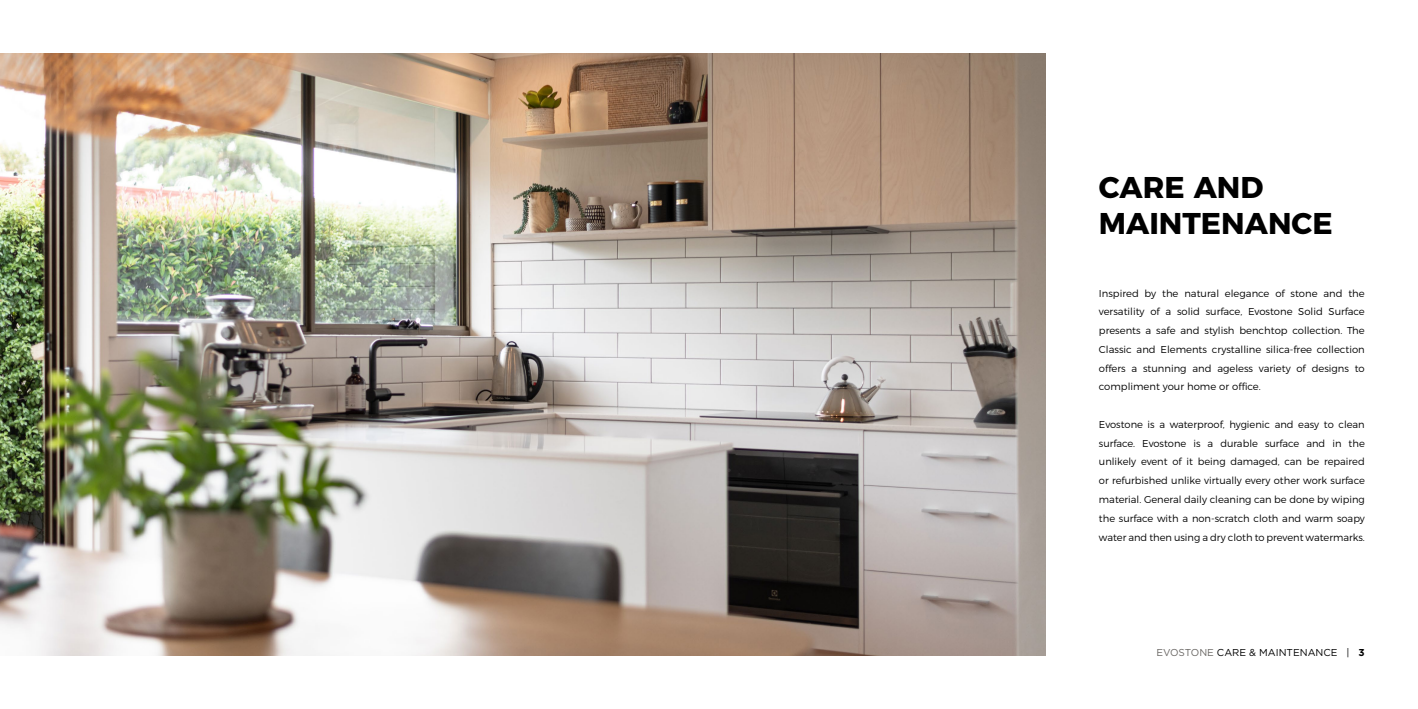
<style>
.page{position:relative;width:1418px;height:709px;background:#fff}
.page>*{position:absolute;margin:0;border:0;box-sizing:border-box;transform-origin:0 0}
.t1{font:700 30px/36.2px "Montserrat";color:#000}
.t2{font:300 10px/18.8px "Montserrat";color:#000;text-align:justify}
.t3{font:10px "Gotham HTF";color:#000}
.s1{color:#6a6764}
.s2{font-weight:700}
</style>
<div class="page">
<img style="left:0;top:53px;width:1045px;height:603px">
<h1 class="t1" style="left:1098px;top:166px;width:235px">CARE AND<br>MAINTENANCE</h1>
<p class="t2" style="left:1098px;top:283px;width:267px">Inspired by the natural elegance of stone and the versatility of a solid surface, Evostone Solid Surface presents a safe and stylish benchtop collection. The Classic and Elements crystalline silica-free collection offers a stunning and ageless variety of designs to compliment your home or office.</p>
<p class="t2" style="left:1098px;top:414px;width:267px">Evostone is a waterproof, hygienic and easy to clean surface. Evostone is a durable surface and in the unlikely event of it being damaged, can be repaired or refurbished unlike virtually every other work surface material. General daily cleaning can be done by wiping the surface with a non-scratch cloth and warm soapy water and then using a dry cloth to prevent watermarks.</p>
<p class="t3" style="left:1156px;top:646px;width:210px"><span class="s1">EVOSTONE</span> CARE &amp; MAINTENANCE | <span class="s2">3</span></p>
</div>
